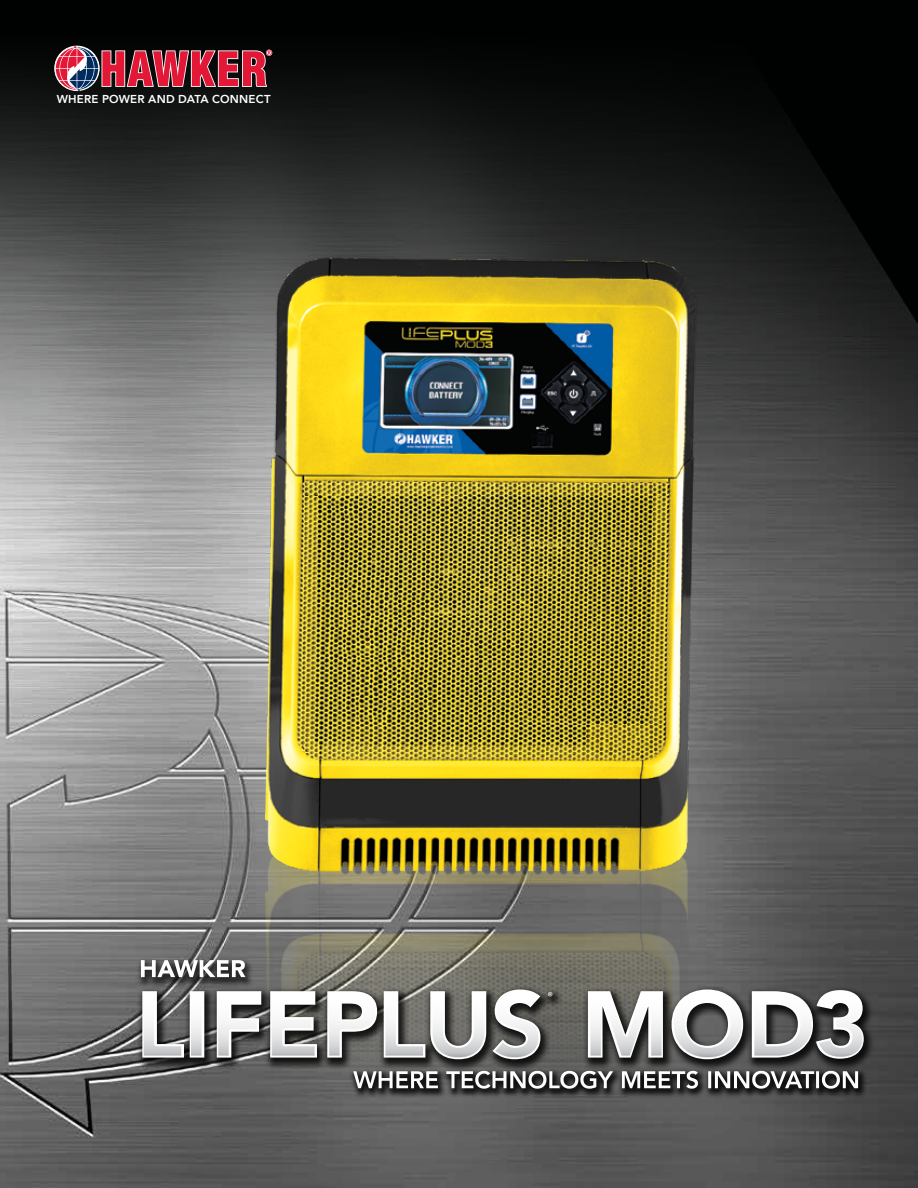
<style>
.page{position:relative;width:918px;height:1188px;background:#fff}
.page>*{position:absolute;margin:0;border:0;box-sizing:border-box;transform-origin:0 0}
.t1{font:900 93.75px "Avenir";letter-spacing:-.025em;color:#fff}
.t2{font:800 24px "Avenir";color:#fff}
.t3{font:900 24px "Avenir";letter-spacing:-.005em;color:#fff}
.t4{font:800 11.4px "Avenir";letter-spacing:.02em;color:#fff}
</style>
<div class="page">
<img style="left:0;top:0;width:918px;height:1188px">
<img style="left:225px;top:926px;width:509px;height:262px">
<svg style="left:119px;top:967px;width:799px;height:117px;background:#565553"></svg>
<div style="left:348px;top:1068px;width:519px;height:31px;background:#000;opacity:.82"></div>
<div style="left:136px;top:957px;width:118px;height:31px;background:#000;opacity:.62"></div>
<div style="left:55px;top:46px;width:44px;height:45px;border:1px solid #fff;border-radius:50%"></div>
<svg style="left:56px;top:45px;width:216px;height:47px;background:#863645"></svg>
<img style="left:225px;top:186px;width:509px;height:740px">
<p class="t4" style="left:57px;top:90px;width:215px">WHERE POWER AND DATA CONNECT</p>
<p class="t3" style="left:139px;top:948px;width:108px">HAWKER</p>
<h1 class="t1" style="left:135px;top:945px;width:735px">LIFEPLUS MOD3</h1>
<p class="t2" style="left:353px;top:1061px;width:508px">WHERE TECHNOLOGY MEETS INNOVATION</p>
</div>
